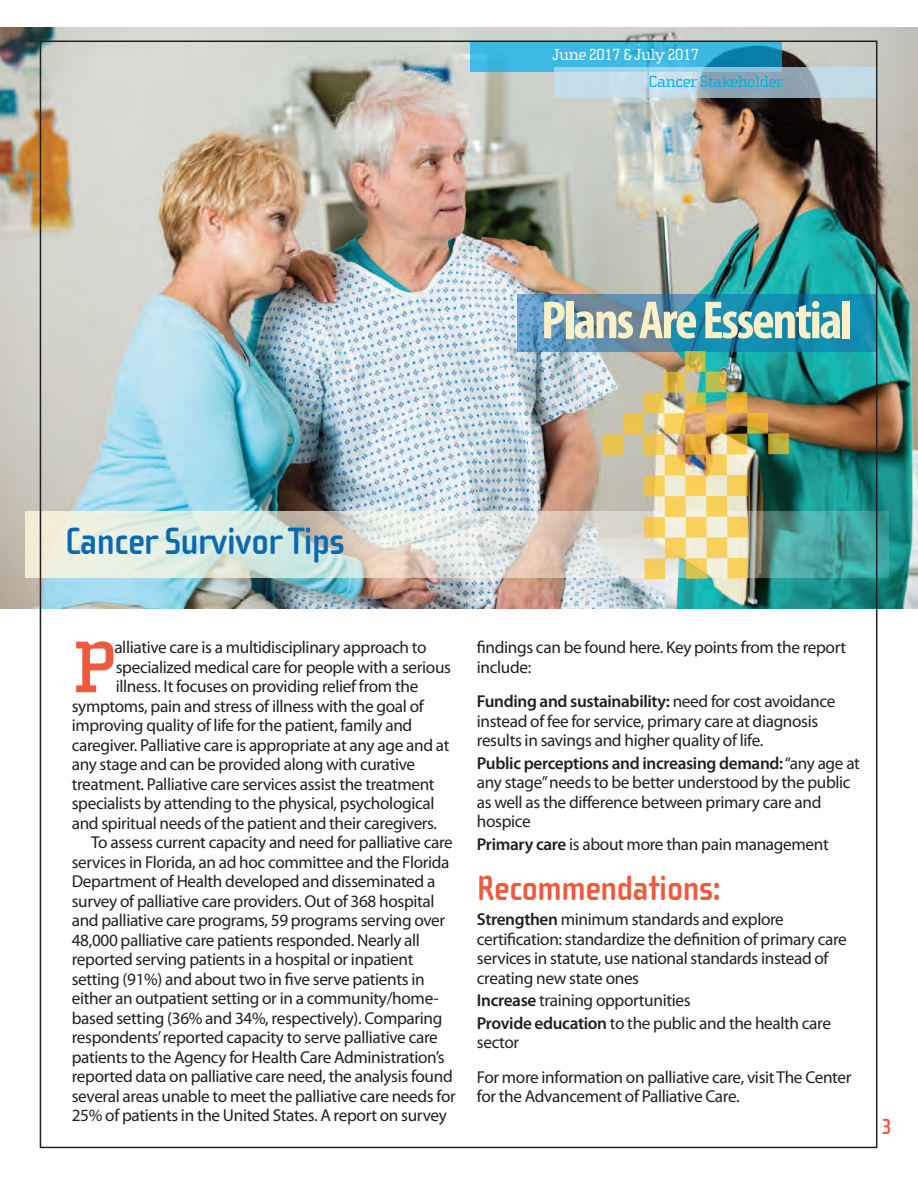
<style>
.page{position:relative;width:918px;height:1188px;background:#fff}
.page>*{position:absolute;margin:0;border:0;box-sizing:border-box;transform-origin:0 0}
.t1{font:700 74.85px "Cholla Slab";color:#f0593e}
.t2{font:700 condensed 54px "Myriad Pro";letter-spacing:-.04em;color:#fef0c6}
.t3{font:700 39px "Cholla Sans";letter-spacing:-.02em;color:#0a69b3}
.t4{font:700 36px "Cholla Sans";letter-spacing:-.02em;color:#f0593e}
.t5{font:700 22.5px "Cholla Sans";color:#f0593e}
.t6{font:17.25px/19.5px "Myriad Pro";letter-spacing:-.02em;color:#231f20}
.t7{font:16.5px "Cholla Slab";letter-spacing:-.035em;color:#fff}
.t8{font:16.5px "Cholla Slab";letter-spacing:-.035em;color:#00aeef}
.s1{font-weight:600}
</style>
<div class="page">
<img style="left:0;top:27px;width:917px;height:581px">
<svg style="left:26px;top:511px;width:862px;height:66px"></svg>
<div style="left:517px;top:295px;width:359px;height:57px;background:#0a69b3;opacity:.52"></div>
<div style="left:470px;top:41px;width:312px;height:31px;background:#00aeef;opacity:.7"></div>
<div style="left:554px;top:67px;width:323px;height:31px;background:#c1e2f5;opacity:.7"></div>
<img style="left:602px;top:350px;width:188px;height:229px">
<p class="t7" style="left:553px;top:45px;width:148px">June 2017 &amp; July 2017</p>
<p class="t8" style="left:649px;top:71px;width:136px">Cancer Stakeholder</p>
<h2 class="t2" style="left:541px;top:301px;width:313px">Plans Are Essential</h2>
<h3 class="t3" style="left:65px;top:518px;width:282px">Cancer Survivor Tips</h3>
<h1 class="t1" style="left:72px;top:623px;width:46px">P</h1>
<p class="t6" style="left:114px;top:639px;width:314px">alliative care is a multidisciplinary approach to</p>
<p class="t6" style="left:116px;top:659px;width:337px">specialized medical care for people with a serious</p>
<p class="t6" style="left:116px;top:678px;width:304px">illness. It focuses on providing relief from the</p>
<p class="t6" style="left:72px;top:698px;width:354px">symptoms, pain and stress of illness with the goal of</p>
<p class="t6" style="left:72px;top:717px;width:342px">improving quality of life for the patient, family and</p>
<p class="t6" style="left:72px;top:737px;width:379px">caregiver. Palliative care is appropriate at any age and at</p>
<p class="t6" style="left:72px;top:756px;width:345px">any stage and can be provided along with curative</p>
<p class="t6" style="left:72px;top:776px;width:364px">treatment. Palliative care services assist the treatment</p>
<p class="t6" style="left:72px;top:795px;width:364px">specialists by attending to the physical, psychological</p>
<p class="t6" style="left:72px;top:815px;width:367px">and spiritual needs of the patient and their caregivers.</p>
<p class="t6" style="left:91px;top:834px;width:363px">To assess current capacity and need for palliative care</p>
<p class="t6" style="left:72px;top:854px;width:379px">services in Florida, an ad hoc committee and the Florida</p>
<p class="t6" style="left:72px;top:873px;width:365px">Department of Health developed and disseminated a</p>
<p class="t6" style="left:72px;top:892px;width:364px">survey of palliative care providers. Out of 368 hospital</p>
<p class="t6" style="left:72px;top:912px;width:375px">and palliative care programs, 59 programs serving over</p>
<p class="t6" style="left:72px;top:931px;width:350px">48,000 palliative care patients responded. Nearly all</p>
<p class="t6" style="left:72px;top:951px;width:343px">reported serving patients in a hospital or inpatient</p>
<p class="t6" style="left:72px;top:970px;width:354px">setting (91%) and about two in five serve patients in</p>
<p class="t6" style="left:72px;top:990px;width:368px">either an outpatient setting or in a community/home-</p>
<p class="t6" style="left:72px;top:1009px;width:372px">based setting (36% and 34%, respectively). Comparing</p>
<p class="t6" style="left:72px;top:1029px;width:368px">respondents’ reported capacity to serve palliative care</p>
<p class="t6" style="left:72px;top:1048px;width:375px">patients to the Agency for Health Care Administration’s</p>
<p class="t6" style="left:72px;top:1068px;width:382px">reported data on palliative care need, the analysis found</p>
<p class="t6" style="left:72px;top:1087px;width:386px">several areas unable to meet the palliative care needs for</p>
<p class="t6" style="left:72px;top:1107px;width:377px">25% of patients in the United States. A report on survey</p>
<p class="t6" style="left:477px;top:639px;width:371px">findings can be found here. Key points from the report include:</p>
<p class="t6" style="left:477px;top:693px;width:360px"><span class="s1">Funding and sustainability:</span> need for cost avoidance instead of fee for service, primary care at diagnosis results in savings and higher quality of life.</p>
<p class="t6" style="left:477px;top:754px;width:385px"><span class="s1">Public perceptions and increasing demand:</span>“any age at any stage” needs to be better understood by the public as well as the difference between primary care and hospice</p>
<p class="t6" style="left:477px;top:835px;width:353px"><span class="s1">Primary care</span> is about more than pain management</p>
<h3 class="t4" style="left:477px;top:866px;width:246px">Recommendations:</h3>
<p class="t6" style="left:477px;top:911px;width:371px"><span class="s1">Strengthen</span> minimum standards and explore certification: standardize the definition of primary care services in statute, use national standards instead of creating new state ones</p>
<p class="t6" style="left:477px;top:990px;width:356px;line-height:22.5px"><span class="s1">Increase</span> training opportunities<br><span class="s1">Provide education</span> to the public and the health care</p>
<p class="t6" style="left:477px;top:1026px;width:376px;line-height:34.5px">sector<br>For more information on palliative care, visit The Center</p>
<p class="t6" style="left:477px;top:1088px;width:264px">for the Advancement of Palliative Care.</p>
<h3 class="t5" style="left:881px;top:1113px;width:12px">3</h3>
</div>
